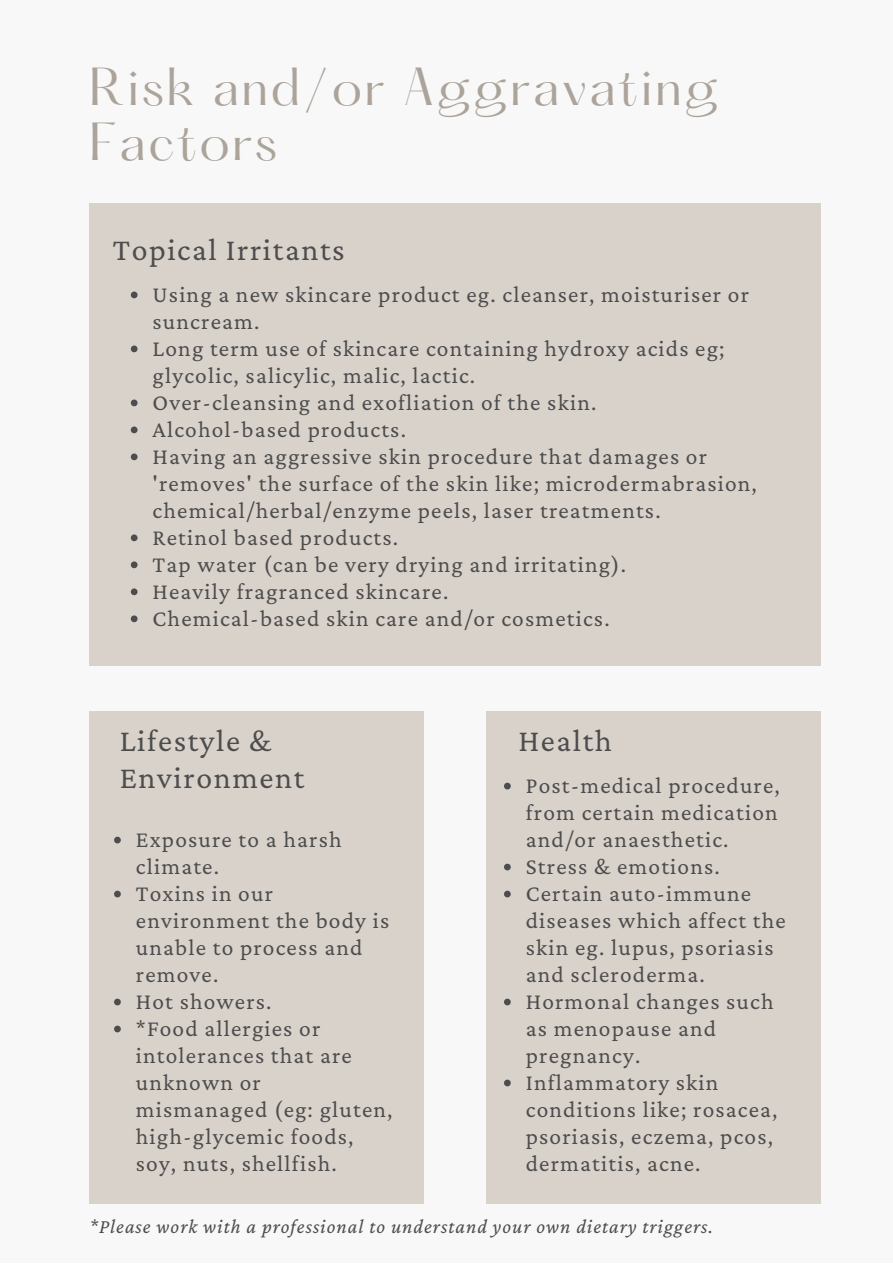
<style>
.page{position:relative;width:893px;height:1264px;background:#fff}
.page>*{position:absolute;margin:0;border:0;box-sizing:border-box;transform-origin:0 0}
.t1{font:46.8px/55.1px "Hatton";letter-spacing:.05em;color:#aca49b}
.t2{font:31.8px/37px "Crimson Pro";letter-spacing:.05em;color:#4d4d4d}
.t3{font:23.4px/27px "Crimson Pro";letter-spacing:.05em;color:#4d4d4d}
.t4{font:italic 20.4px "Crimson Pro";letter-spacing:.05em;color:#4d4d4d}
</style>
<div class="page">
<div style="left:0;top:0;width:892px;height:1262px;background:#f8f8f8"></div>
<div style="left:89px;top:204px;width:731px;height:462px;background:#d9d2cb"></div>
<div style="left:89px;top:711px;width:334px;height:492px;background:#d9d2cb"></div>
<svg style="left:114px;top:836px;width:7px;height:7px"></svg>
<svg style="left:114px;top:890px;width:7px;height:7px"></svg>
<svg style="left:114px;top:998px;width:7px;height:7px"></svg>
<svg style="left:114px;top:1025px;width:7px;height:7px"></svg>
<svg style="left:131px;top:291px;width:6px;height:7px"></svg>
<svg style="left:131px;top:345px;width:6px;height:7px"></svg>
<svg style="left:131px;top:399px;width:6px;height:7px"></svg>
<svg style="left:131px;top:426px;width:6px;height:7px"></svg>
<svg style="left:131px;top:453px;width:6px;height:7px"></svg>
<svg style="left:131px;top:534px;width:6px;height:7px"></svg>
<svg style="left:131px;top:561px;width:6px;height:7px"></svg>
<svg style="left:131px;top:588px;width:6px;height:7px"></svg>
<svg style="left:131px;top:615px;width:6px;height:7px"></svg>
<div style="left:486px;top:711px;width:334px;height:492px;background:#d9d2cb"></div>
<svg style="left:504px;top:782px;width:6px;height:7px"></svg>
<svg style="left:504px;top:863px;width:6px;height:7px"></svg>
<svg style="left:504px;top:890px;width:6px;height:7px"></svg>
<svg style="left:504px;top:998px;width:6px;height:7px"></svg>
<svg style="left:504px;top:1079px;width:6px;height:7px"></svg>
<h1 class="t1" style="left:89px;top:64px;width:631px">Risk and/or Aggravating<br>Factors</h1>
<h2 class="t2" style="left:113px;top:231px;width:233px">Topical Irritants</h2>
<p class="t3" style="left:153px;top:280px;width:605px">Using a new skincare product eg. cleanser, moisturiser or suncream.<br>Long term use of skincare containing hydroxy acids eg; glycolic, salicylic, malic, lactic.<br>Over-cleansing and exofliation of the skin.<br>Alcohol-based products.<br>Having an aggressive skin procedure that damages or 'removes' the surface of the skin like; microdermabrasion, chemical/herbal/enzyme peels, laser treatments.<br>Retinol based products.<br>Tap water (can be very drying and irritating).<br>Heavily fragranced skincare.<br>Chemical-based skin care and/or cosmetics.</p>
<h2 class="t2" style="left:120px;top:721px;width:186px">Lifestyle &amp;<br>Environment</h2>
<h2 class="t2" style="left:518px;top:721px;width:95px">Health</h2>
<p class="t3" style="left:525px;top:771px;width:261px">Post-medical procedure, from certain medication and/or anaesthetic.<br>Stress &amp; emotions.<br>Certain auto-immune diseases which affect the skin eg. lupus, psoriasis and scleroderma.<br>Hormonal changes such as menopause and pregnancy.<br>Inflammatory skin conditions like; rosacea, psoriasis, eczema, pcos, dermatitis, acne.</p>
<p class="t3" style="left:136px;top:825px;width:258px">Exposure to a harsh climate.<br>Toxins in our environment the body is unable to process and remove.<br>Hot showers.<br>*Food allergies or intolerances that are unknown or mismanaged (eg: gluten, high-glycemic foods, soy, nuts, shellfish.</p>
<p class="t4" style="left:89px;top:1214px;width:625px">*Please work with a professional to understand your own dietary triggers.</p>
</div>
